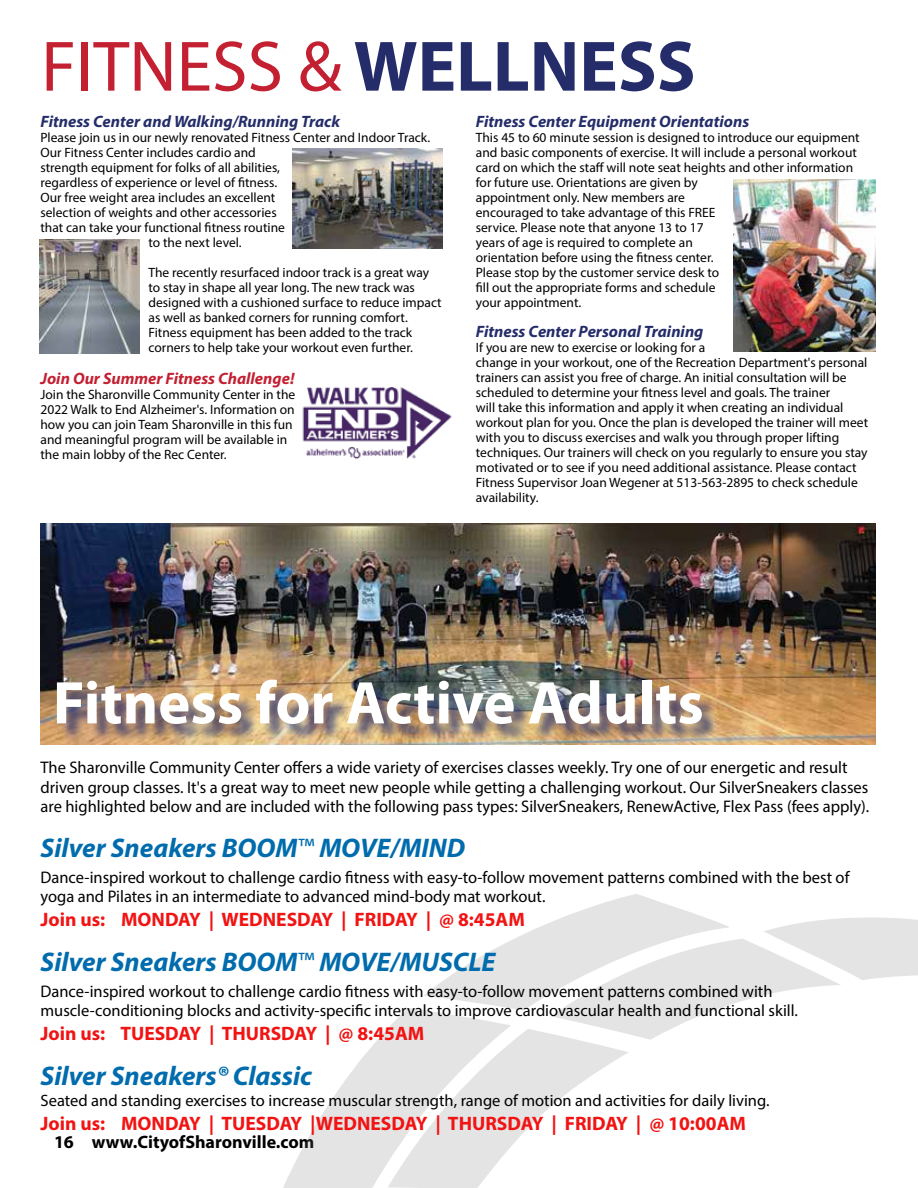
<style>
.page{position:relative;width:918px;height:1188px;background:#fff}
.page>*{position:absolute;margin:0;border:0;box-sizing:border-box;transform-origin:0 0}
.t1{font:72px "Myriad Pro";color:#c32032}
.t2{font:700 60.75px "Myriad Pro";color:#fff}
.t3{font:italic 700 27px "Myriad Pro";color:#006cad}
.t4{font:700 19.5px "Myriad Pro";color:#f21313}
.t5{font:700 18px "Myriad Pro";color:#000}
.t6{font:16.8px/19.5px "Myriad Pro";color:#000}
.t7{font:16.5px "Myriad Pro";color:#000}
.t8{font:italic 700 16.5px "Myriad Pro";color:#242d69}
.t9{font:italic 700 16.5px "Myriad Pro";color:#c32032}
.t10{font:13.5px/15px "Myriad Pro";color:#000}
.s1{font-weight:700;color:#242d69}
.s2{font-weight:400;font-style:normal}
</style>
<div class="page">
<svg style="left:283px;top:894px;width:635px;height:294px"></svg>
<img style="left:41px;top:524px;width:835px;height:220px">
<img style="left:40px;top:239px;width:99px;height:115px">
<img style="left:293px;top:149px;width:149px;height:99px">
<img style="left:302px;top:388px;width:150px;height:72px">
<img style="left:733px;top:180px;width:143px;height:171px">
<div style="left:60px;top:682px;width:660px;height:61px;background:#242d69;opacity:.75"></div>
<h1 class="t1" style="left:41px;top:22px;width:656px">FITNESS &amp; <span class="s1">WELLNESS</span></h1>
<p class="t8" style="left:40px;top:111px;width:301px">Fitness Center and Walking/Running Track</p>
<p class="t10" style="left:40px;top:130px;width:391px">Please join us in our newly renovated Fitness Center and Indoor Track.</p>
<p class="t10" style="left:40px;top:145px;width:217px">Our Fitness Center includes cardio and</p>
<p class="t10" style="left:40px;top:160px;width:241px">strength equipment for folks of all abilities,</p>
<p class="t10" style="left:40px;top:175px;width:238px">regardless of experience or level of fitness.</p>
<p class="t10" style="left:40px;top:190px;width:236px">Our free weight area includes an excellent</p>
<p class="t10" style="left:40px;top:205px;width:238px">selection of weights and other accessories</p>
<p class="t10" style="left:40px;top:220px;width:246px">that can take your functional fitness routine</p>
<p class="t10" style="left:148px;top:235px;width:95px">to the next level.</p>
<p class="t10" style="left:148px;top:265px;width:295px">The recently resurfaced indoor track is a great way to stay in shape all year long. The new track was designed with a cushioned surface to reduce impact as well as banked corners for running comfort.<br>Fitness equipment has been added to the track corners to help take your workout even further.</p>
<p class="t9" style="left:40px;top:368px;width:255px">Join Our Summer Fitness Challenge!</p>
<p class="t10" style="left:40px;top:387px;width:256px">Join the Sharonville Community Center in the 2022 Walk to End Alzheimer's. Information on how you can join Team Sharonville in this fun and meaningful program will be available in the main lobby of the Rec Center.</p>
<p class="t8" style="left:476px;top:111px;width:275px">Fitness Center Equipment Orientations</p>
<p class="t10" style="left:476px;top:130px;width:385px">This 45 to 60 minute session is designed to introduce our equipment and basic components of exercise. It will include a personal workout card on which the staff will note seat heights and other information for future use. Orientations are given by<br>appointment only. New members are<br>encouraged to take advantage of this FREE<br>service. Please note that anyone 13 to 17<br>years of age is required to complete an<br>orientation before using the fitness center.<br>Please stop by the customer service desk to<br>fill out the appropriate forms and schedule<br>your appointment.</p>
<p class="t8" style="left:476px;top:321px;width:229px">Fitness Center Personal Training</p>
<p class="t10" style="left:476px;top:340px;width:394px">If you are new to exercise or looking for a<br>change in your workout, one of the Recreation Department's personal trainers can assist you free of charge. An initial consultation will be scheduled to determine your fitness level and goals. The trainer<br>will take this information and apply it when creating an individual workout plan for you. Once the plan is developed the trainer will meet with you to discuss exercises and walk you through proper lifting techniques. Our trainers will check on you regularly to ensure you stay motivated or to see if you need additional assistance. Please contact Fitness Supervisor Joan Wegener at 513-563-2895 to check schedule availability.</p>
<h2 class="t2" style="left:53px;top:663px;width:652px">Fitness for Active Adults</h2>
<p class="t6" style="left:40px;top:758px;width:830px">The Sharonville Community Center offers a wide variety of exercises classes weekly. Try one of our energetic and result driven group classes. It's a great way to meet new people while getting a challenging workout. Our SilverSneakers classes are highlighted below and are included with the following pass types: SilverSneakers, RenewActive, Flex Pass (fees apply).</p>
<h3 class="t3" style="left:40px;top:831px;width:426px">Silver Sneakers BOOM<span class="s2">™</span> MOVE/MIND</h3>
<p class="t6" style="left:40px;top:867px;width:811px">Dance-inspired workout to challenge cardio fitness with easy-to-follow movement patterns combined with the best of yoga and Pilates in an intermediate to advanced mind-body mat workout.</p>
<h3 class="t4" style="left:40px;top:907px;width:486px">Join us: MONDAY | WEDNESDAY | FRIDAY | @ 8:45AM</h3>
<h3 class="t3" style="left:40px;top:945px;width:457px">Silver Sneakers BOOM<span class="s2">™</span> MOVE/MUSCLE</h3>
<p class="t6" style="left:40px;top:981px;width:734px">Dance-inspired workout to challenge cardio fitness with easy-to-follow movement patterns combined with</p>
<p class="t7" style="left:40px;top:1001px;width:759px">muscle-conditioning blocks and activity-specific intervals to improve cardiovascular health and functional skill.</p>
<h3 class="t4" style="left:40px;top:1021px;width:385px">Join us: TUESDAY | THURSDAY | @ 8:45AM</h3>
<h3 class="t3" style="left:40px;top:1059px;width:273px">Silver Sneakers® Classic</h3>
<p class="t7" style="left:40px;top:1091px;width:730px">Seated and standing exercises to increase muscular strength, range of motion and activities for daily living.</p>
<h3 class="t4" style="left:40px;top:1111px;width:707px">Join us: MONDAY | TUESDAY |WEDNESDAY | THURSDAY | FRIDAY | @ 10:00AM</h3>
<h3 class="t5" style="left:54px;top:1130px;width:262px">16 www.CityofSharonville.com</h3>
</div>
